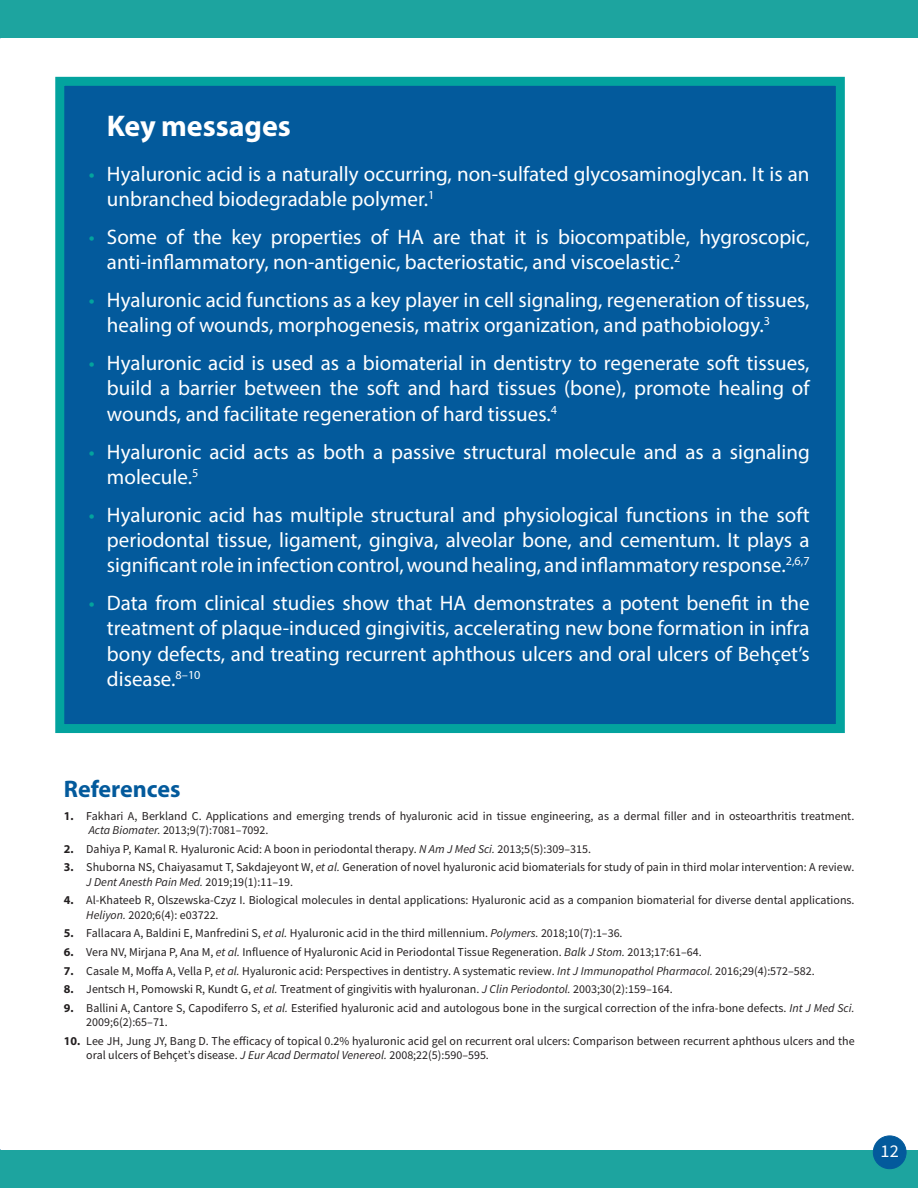
<style>
.page{position:relative;width:918px;height:1188px;background:#fff}
.page>*{position:absolute;margin:0;border:0;box-sizing:border-box;transform-origin:0 0}
.t1{font:700 30px "Myriad Pro";color:#fff}
.t2{font:700 24px "Myriad Pro";color:#035a9c}
.t3{font:21px/25.2px "Myriad Pro";color:#fff}
.t4{font:18px "Source Sans Variable";color:#fff}
.t5{font:12px/14.4px "Source Sans Variable";color:#231f20}
.s1{color:#03a39e}
.s2{font-family:"Myriad Pro";font-weight:700}
.s3{font-style:italic}
</style>
<div class="page">
<div style="left:0;top:0;width:918px;height:38px;background:#1da49f"></div>
<div style="left:0;top:1150px;width:918px;height:38px;background:#1da49f"></div>
<div style="left:873px;top:1136px;width:33px;height:33px;background:#035a9c;border-radius:50%"></div>
<div style="left:873px;top:1136px;width:33px;height:33px;border:1px solid #035a9c;border-radius:50%"></div>
<div style="left:55px;top:77px;width:790px;height:656px;background:#035a9c;border:9px solid #03a39e"></div>
<h1 class="t1" style="left:107px;top:106px;width:186px">Key messages</h1>
<h3 class="t3" style="left:107px;top:161px;width:704px;text-indent:-18px"><span class="s1">•</span> Hyaluronic acid is a naturally occurring, non-sulfated glycosaminoglycan. It is an unbranched biodegradable polymer.<sup>1</sup></h3>
<h3 class="t3" style="left:107px;top:224px;width:704px;text-indent:-18px"><span class="s1">•</span> Some of the key properties of HA are that it is biocompatible, hygroscopic, anti-inflammatory, non-antigenic, bacteriostatic, and viscoelastic.<sup>2</sup></h3>
<h3 class="t3" style="left:107px;top:287px;width:704px;text-indent:-18px"><span class="s1">•</span> Hyaluronic acid functions as a key player in cell signaling, regeneration of tissues, healing of wounds, morphogenesis, matrix organization, and pathobiology.<sup>3</sup></h3>
<h3 class="t3" style="left:107px;top:350px;width:704px;text-align:justify;text-indent:-18px"><span class="s1">•</span> Hyaluronic acid is used as a biomaterial in dentistry to regenerate soft tissues, build a barrier between the soft and hard tissues (bone), promote healing of wounds, and facilitate regeneration of hard tissues.<sup>4</sup></h3>
<h3 class="t3" style="left:107px;top:439px;width:704px;text-indent:-18px"><span class="s1">•</span> Hyaluronic acid acts as both a passive structural molecule and as a signaling molecule.<sup>5</sup></h3>
<p class="t3" style="left:107px;top:502px;width:704px;text-align:justify;text-indent:-18px"><span class="s1">•</span> Hyaluronic acid has multiple structural and physiological functions in the soft periodontal tissue, ligament, gingiva, alveolar bone, and cementum. It plays a significant role in infection control, wound healing, and inflammatory response.<sup>2,6,7</sup></p>
<p class="t3" style="left:107px;top:590px;width:704px;text-align:justify;text-indent:-18px"><span class="s1">•</span> Data from clinical studies show that HA demonstrates a potent benefit in the treatment of plaque-induced gingivitis, accelerating new bone formation in infra bony defects, and treating recurrent aphthous ulcers and oral ulcers of Behçet’s disease.<sup>8–10</sup></p>
<h2 class="t2" style="left:64px;top:773px;width:118px">References</h2>
<p class="t5" style="left:89px;top:808px;width:767px;text-indent:-25px"><span class="s2">1.</span> Fakhari A, Berkland C. Applications and emerging trends of hyaluronic acid in tissue engineering, as a dermal filler and in osteoarthritis treatment.<br><span class="s3">Acta Biomater.</span> 2013;9(7):7081–7092.</p>
<p class="t5" style="left:64px;top:842px;width:529px"><span class="s2">2.</span> Dahiya P, Kamal R. Hyaluronic Acid: A boon in periodontal therapy. <span class="s3">N Am J Med Sci.</span> 2013;5(5):309–315.</p>
<p class="t5" style="left:86px;top:860px;width:770px;text-indent:-22px"><span class="s2">3.</span> Shuborna NS, Chaiyasamut T, Sakdajeyont W, <span class="s3">et al.</span> Generation of novel hyaluronic acid biomaterials for study of pain in third molar intervention: A review.<br><span class="s3">J Dent Anesth Pain Med.</span> 2019;19(1):11–19.</p>
<p class="t5" style="left:86px;top:893px;width:770px;text-indent:-22px"><span class="s2">4.</span> Al-Khateeb R, Olszewska-Czyz I. Biological molecules in dental applications: Hyaluronic acid as a companion biomaterial for diverse dental applications.<br><span class="s3">Heliyon.</span> 2020;6(4): e03722.</p>
<p class="t5" style="left:64px;top:926px;width:560px"><span class="s2">5.</span> Fallacara A, Baldini E, Manfredini S, <span class="s3">et al.</span> Hyaluronic acid in the third millennium. <span class="s3">Polymers.</span> 2018;10(7):1–36.</p>
<p class="t5" style="left:64px;top:945px;width:640px"><span class="s2">6.</span> Vera NV, Mirjana P, Ana M, <span class="s3">et al.</span> Influence of Hyaluronic Acid in Periodontal Tissue Regeneration. <span class="s3">Balk J Stom.</span> 2013;17:61–64.</p>
<p class="t5" style="left:64px;top:964px;width:753px"><span class="s2">7.</span> Casale M, Moffa A, Vella P, <span class="s3">et al.</span> Hyaluronic acid: Perspectives in dentistry. A systematic review. <span class="s3">Int J Immunopathol Pharmacol.</span> 2016;29(4):572–582.</p>
<p class="t5" style="left:64px;top:982px;width:610px"><span class="s2">8.</span> Jentsch H, Pomowski R, Kundt G, <span class="s3">et al.</span> Treatment of gingivitis with hyaluronan. <span class="s3">J Clin Periodontol.</span> 2003;30(2):159–164.</p>
<p class="t5" style="left:86px;top:1001px;width:770px;text-indent:-23px"><span class="s2">9.</span> Ballini A, Cantore S, Capodiferro S, <span class="s3">et al.</span> Esterified hyaluronic acid and autologous bone in the surgical correction of the infra-bone defects. <span class="s3">Int J Med Sci.<br></span>2009;6(2):65–71.</p>
<p class="t5" style="left:86px;top:1034px;width:770px;text-indent:-22px"><span class="s2">10.</span> Lee JH, Jung JY, Bang D. The efficacy of topical 0.2% hyaluronic acid gel on recurrent oral ulcers: Comparison between recurrent aphthous ulcers and the oral ulcers of Behçet’s disease. <span class="s3">J Eur Acad Dermatol Venereol.</span> 2008;22(5):590–595.</p>
<h3 class="t4" style="left:881px;top:1140px;width:20px">12</h3>
</div>
